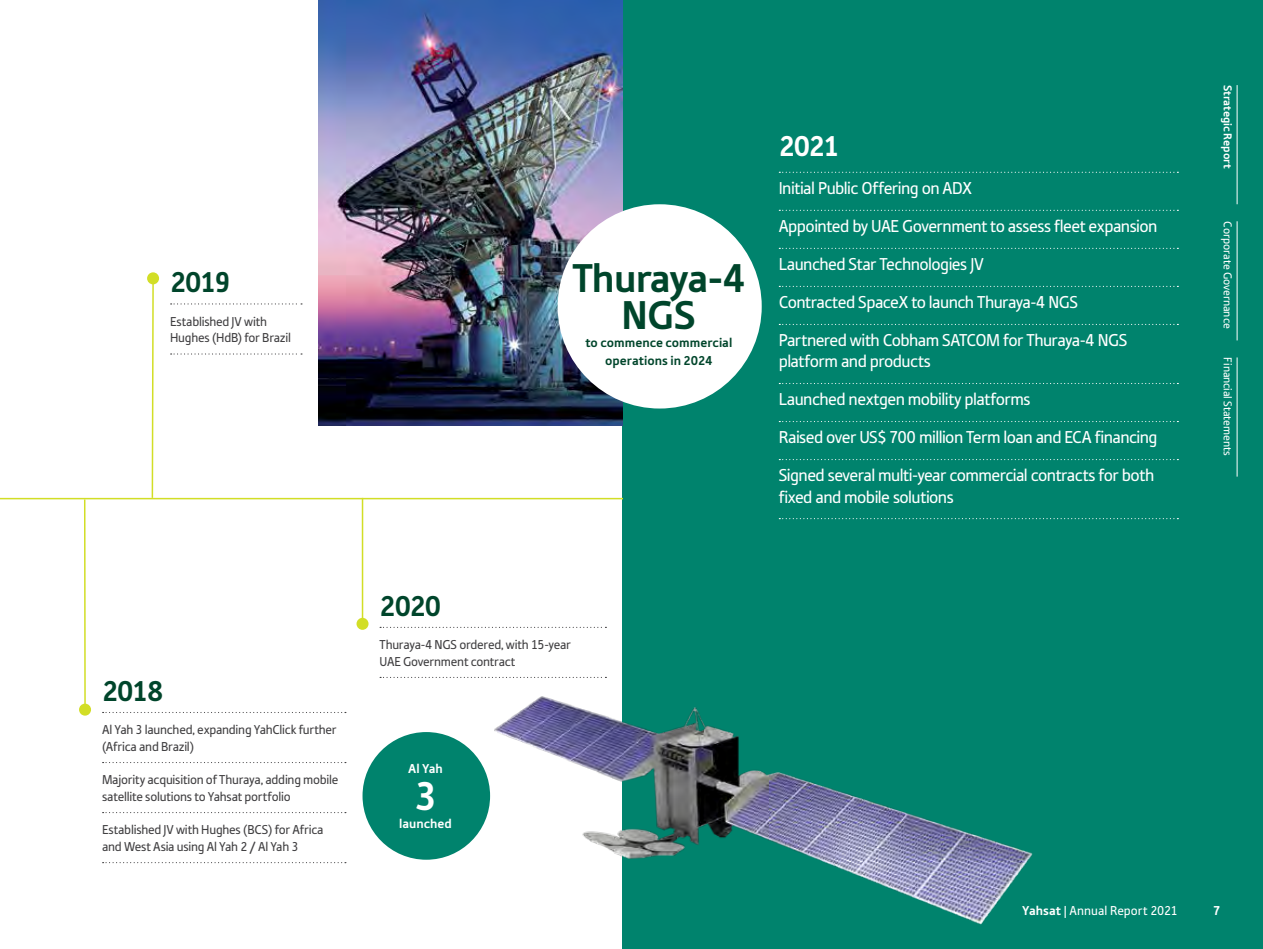
<style>
.page{position:relative;width:1263px;height:949px;background:#fff}
.page>*{position:absolute;margin:0;border:0;box-sizing:border-box;transform-origin:0 0}
.t1{font:700 42px/37.5px "Tabula ITC Std";letter-spacing:-.02em;color:#00452b;text-align:center}
.t2{font:700 42px "Tabula ITC Std";color:#fff}
.t3{font:700 30px "Tabula ITC Std";letter-spacing:-.04em;color:#00452b}
.t4{font:700 30px "Tabula ITC Std";color:#fff}
.t5{font:18px/38px "Tabula ITC Std";letter-spacing:-.03em;color:#fff}
.t6{font:13.5px/16.5px "Tabula ITC Std";letter-spacing:-.015em;color:#414042}
.t7{font:700 13.5px/18px "Tabula ITC Std";color:#00452b;text-align:center}
.t8{font:13.5px "Tabula ITC Std";color:#fff}
.t9{font:700 13.5px "Tabula ITC Std";color:#fff}
.t10{font:12px "Tabula ITC Std";letter-spacing:-.01em;color:#fff}
.t11{font:700 12px "Tabula ITC Std";letter-spacing:-.01em;color:#fff}
.s1{font-weight:700}
</style>
<div class="page">
<div style="left:623px;top:0;width:640px;height:948px;background:#00836d"></div>
<hr style="left:1237px;top:85px;width:1px;height:119px;background:#fff">
<hr style="left:1237px;top:221px;width:1px;height:119px;background:#fff">
<hr style="left:1237px;top:357px;width:1px;height:119px;background:#fff">
<img style="left:319px;top:0;width:304px;height:425px">
<img style="left:494px;top:693px;width:539px;height:231px">
<hr style="left:0;top:497px;width:623px;height:2px;background:#d2de26">
<svg style="left:151px;top:284px;width:4px;height:214px"></svg>
<div style="left:147px;top:272px;width:12px;height:12px;background:#d2de26;border-radius:50%"></div>
<hr style="left:362px;top:497px;width:1px;height:126px;background:#d2de26">
<div style="left:356px;top:617px;width:12px;height:12px;background:#d2de26;border-radius:50%"></div>
<hr style="left:84px;top:499px;width:2px;height:210px;background:#d2de26">
<div style="left:79px;top:703px;width:12px;height:12px;background:#d2de26;border-radius:50%"></div>
<svg style="left:171px;top:303px;width:131px;height:1px"></svg>
<svg style="left:171px;top:353px;width:131px;height:1px"></svg>
<svg style="left:779px;top:172px;width:399px;height:1px"></svg>
<svg style="left:779px;top:210px;width:399px;height:1px"></svg>
<svg style="left:779px;top:248px;width:399px;height:1px"></svg>
<svg style="left:779px;top:286px;width:399px;height:1px"></svg>
<svg style="left:779px;top:324px;width:399px;height:1px"></svg>
<svg style="left:779px;top:383px;width:399px;height:1px"></svg>
<svg style="left:779px;top:421px;width:399px;height:1px"></svg>
<svg style="left:779px;top:459px;width:399px;height:1px"></svg>
<svg style="left:779px;top:518px;width:399px;height:1px"></svg>
<svg style="left:380px;top:626px;width:226px;height:1px"></svg>
<div style="left:362px;top:731px;width:128px;height:128px;background:#00836d;border-radius:50%"></div>
<div style="left:558px;top:204px;width:204px;height:204px;background:#fff;border-radius:50%"></div>
<h2 class="t3" style="left:170px;top:265px;width:62px">2019</h2>
<p class="t6" style="left:170px;top:313px;width:122px">Established JV with<br>Hughes (HdB) for Brazil</p>
<h2 class="t3" style="left:102px;top:673px;width:63px">2018</h2>
<p class="t6" style="left:102px;top:721px;width:236px">Al Yah 3 launched, expanding YahClick further (Africa and Brazil)</p>
<p class="t6" style="left:102px;top:771px;width:238px">Majority acquisition of Thuraya, adding mobile satellite solutions to Yahsat portfolio</p>
<p class="t6" style="left:102px;top:821px;width:223px">Established JV with Hughes (BCS) for Africa and West Asia using Al Yah 2 / Al Yah 3</p>
<h1 class="t1" style="left:572px;top:258px;width:175px">Thuraya-4<br>NGS</h1>
<p class="t7" style="left:585px;top:333px;width:148px">to commence commercial operations in 2024</p>
<h2 class="t4" style="left:779px;top:129px;width:63px">2021</h2>
<p class="t5" style="left:779px;top:169px;width:380px">Initial Public Offering on ADX<br>Appointed by UAE Government to assess fleet expansion Launched Star Technologies JV<br>Contracted SpaceX to launch Thuraya-4 NGS<br>Partnered with Cobham SATCOM for Thuraya-4 NGS</p>
<p class="t5" style="left:779px;top:342px;width:380px">platform and products<br>Launched nextgen mobility platforms<br>Raised over US$ 700 million Term loan and ECA financing Signed several multi-year commercial contracts for both</p>
<p class="t5" style="left:779px;top:477px;width:177px">fixed and mobile solutions</p>
<h2 class="t3" style="left:379px;top:588px;width:63px">2020</h2>
<p class="t6" style="left:379px;top:636px;width:193px">Thuraya-4 NGS ordered, with 15-year<br>UAE Government contract</p>
<p class="t11" style="left:1235px;top:85px;width:85px;rotate:90deg">Strategic Report</p>
<p class="t10" style="left:1235px;top:221px;width:109px;rotate:90deg">Corporate Governance</p>
<p class="t10" style="left:1235px;top:357px;width:100px;rotate:90deg">Financial Statements</p>
<p class="t9" style="left:408px;top:760px;width:36px">Al Yah</p>
<h1 class="t2" style="left:414px;top:771px;width:24px">3</h1>
<p class="t9" style="left:399px;top:815px;width:54px">launched</p>
<p class="t8" style="left:1022px;top:902px;width:157px"><span class="s1">Yahsat</span> | Annual Report 2021</p>
<p class="t9" style="left:1213px;top:902px;width:9px">7</p>
</div>
